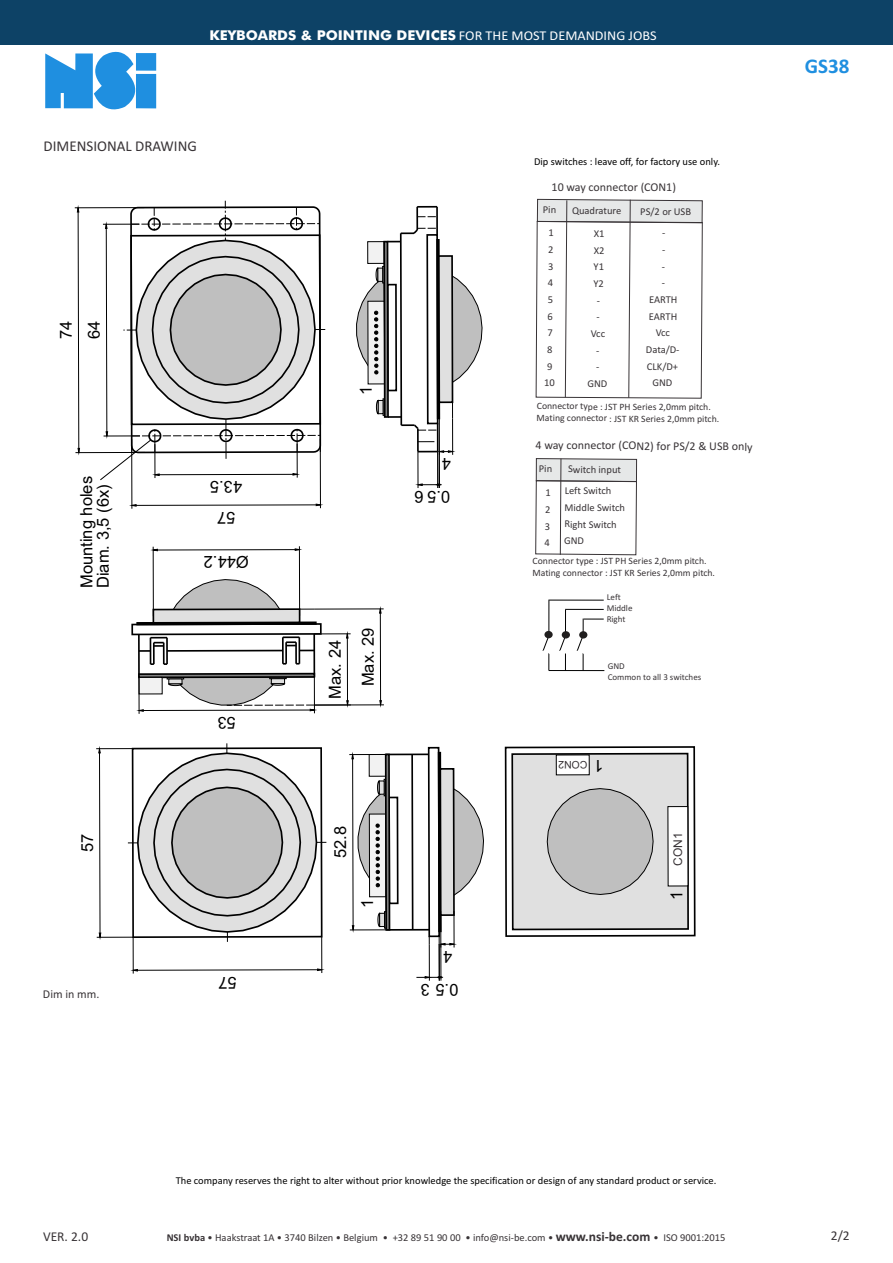
<style>
.page{position:relative;width:893px;height:1263px;background:#fff}
.page>*{position:absolute;margin:0;border:0;box-sizing:border-box;transform-origin:0 0}
.t1{font:700 21px "Calibri";color:#1f8fe0}
.t2{font:16.5px/16.5px "Arial";color:#000}
.t3{font:15px "Calibri";color:#383336}
.t4{font:700 13.5px "Futura BT";color:#fff;scale:1.05 1}
.t5{font:13.5px "Calibri";color:#383336}
.t6{font:12px "Calibri";color:#383336}
.t7{font:12px "Arial";color:#383336}
.t8{font:10.5px/16.6px "Calibri";letter-spacing:-.005em;color:#383336;text-align:center}
.t9{font:10.5px "Calibri";color:#000}
.t10{font:10.5px "Arial";color:#383336}
.t11{font:9.75px/11.9px "Calibri";letter-spacing:-.005em;color:#383336}
.t12{font:9px/10.9px "Calibri";letter-spacing:-.005em;color:#383336}
.s1{font-family:"Calibri";font-weight:400}
.s2{font-weight:700}
.s3{font-weight:700;font-size:13.5px}
</style>
<div class="page">
<svg style="left:45px;top:51px;width:102px;height:59px"></svg>
<div style="left:136px;top:53px;width:20px;height:18px;background:#1f8fe0"></div>
<div style="left:136px;top:74px;width:20px;height:34px;background:#1f8fe0"></div>
<div style="left:0;top:1px;width:893px;height:44px;background:#0d4266"></div>
<svg style="left:535px;top:458px;width:102px;height:97px"></svg>
<svg style="left:536px;top:199px;width:167px;height:199px"></svg>
<hr style="left:549px;top:600px;width:1px;height:35px;background:#000">
<hr style="left:549px;top:600px;width:55px;height:1px;background:#000">
<hr style="left:565px;top:609px;width:39px;height:1px;background:#000">
<hr style="left:549px;top:670px;width:55px;height:1px;background:#000">
<svg style="left:543px;top:637px;width:7px;height:33px"></svg>
<svg style="left:560px;top:609px;width:6px;height:61px"></svg>
<svg style="left:577px;top:619px;width:27px;height:51px"></svg>
<div style="left:544px;top:631px;width:9px;height:7px;background:#211f1f;border-radius:50%"></div>
<div style="left:562px;top:631px;width:8px;height:7px;background:#211f1f;border-radius:50%"></div>
<div style="left:579px;top:631px;width:8px;height:7px;background:#211f1f;border-radius:50%"></div>
<hr style="left:417px;top:206px;width:20px;height:2px;background:#000">
<hr style="left:97px;top:937px;width:36px;height:1px;background:#000">
<hr style="left:96px;top:748px;width:37px;height:1px;background:#000">
<svg style="left:98px;top:748px;width:3px;height:190px"></svg>
<hr style="left:133px;top:937px;width:1px;height:36px;background:#000">
<hr style="left:321px;top:937px;width:1px;height:36px;background:#000">
<svg style="left:133px;top:968px;width:192px;height:3px"></svg>
<hr style="left:350px;top:929px;width:36px;height:1px;background:#000">
<hr style="left:349px;top:754px;width:37px;height:1px;background:#000">
<hr style="left:314px;top:633px;width:37px;height:1px;background:#000">
<hr style="left:347px;top:634px;width:1px;height:71px;background:#000">
<hr style="left:314px;top:677px;width:1px;height:36px;background:#000">
<hr style="left:139px;top:677px;width:1px;height:37px;background:#000">
<hr style="left:320px;top:439px;width:1px;height:69px;background:#000">
<hr style="left:131px;top:439px;width:1px;height:70px;background:#000">
<svg style="left:129px;top:504px;width:191px;height:3px"></svg>
<hr style="left:75px;top:452px;width:70px;height:1px;background:#000">
<hr style="left:75px;top:207px;width:69px;height:1px;background:#000">
<svg style="left:77px;top:207px;width:3px;height:246px"></svg>
<hr style="left:418px;top:452px;width:1px;height:36px;background:#000">
<svg style="left:504px;top:746px;width:192px;height:191px;background:#c9c9c9"></svg>
<svg style="left:128px;top:743px;width:198px;height:199px"></svg>
<svg style="left:100px;top:201px;width:225px;height:279px"></svg>
<hr style="left:153px;top:547px;width:1px;height:69px;background:#000">
<hr style="left:299px;top:546px;width:1px;height:70px;background:#000">
<hr style="left:153px;top:549px;width:146px;height:1px;background:#000">
<hr style="left:437px;top:452px;width:1px;height:36px;background:#000">
<hr style="left:439px;top:452px;width:1px;height:36px;background:#000">
<svg style="left:415px;top:483px;width:27px;height:3px"></svg>
<hr style="left:441px;top:944px;width:1px;height:37px;background:#000">
<hr style="left:452px;top:418px;width:1px;height:37px;background:#000">
<hr style="left:440px;top:911px;width:1px;height:36px;background:#000">
<hr style="left:454px;top:911px;width:1px;height:36px;background:#000">
<svg style="left:356px;top:207px;width:127px;height:246px"></svg>
<hr style="left:439px;top:944px;width:1px;height:37px;background:#000">
<hr style="left:429px;top:944px;width:1px;height:37px;background:#000">
<svg style="left:416px;top:976px;width:27px;height:3px"></svg>
<svg style="left:351px;top:746px;width:133px;height:199px"></svg>
<hr style="left:314px;top:609px;width:70px;height:1px;background:#000">
<hr style="left:314px;top:705px;width:70px;height:1px;background:#000">
<svg style="left:379px;top:608px;width:3px;height:6px"></svg>
<hr style="left:380px;top:609px;width:1px;height:96px;background:#000">
<svg style="left:131px;top:579px;width:191px;height:133px"></svg>
<div style="left:563px;top:756px;width:19px;height:18px;background:#fff"></div>
<div style="left:671px;top:836px;width:16px;height:22px;background:#fff"></div>
<p class="t4" style="left:209px;top:30px;width:427px">KEYBOARDS &amp; POINTING DEVICES <span class="s1">FOR THE MOST DEMANDING JOBS</span></p>
<h3 class="t3" style="left:44px;top:140px;width:155px">DIMENSIONAL DRAWING</h3>
<h2 class="t2" style="left:59px;top:339px;width:20px;rotate:-90deg">74</h2>
<h2 class="t2" style="left:87px;top:339px;width:20px;rotate:-90deg">64</h2>
<h2 class="t2" style="left:80px;top:588px;width:114px;rotate:-90deg">Mount ni g ho el s<br>D ai m. 3,5 (6x)</h2>
<h2 class="t2" style="left:81px;top:852px;width:20px;rotate:-90deg">57</h2>
<p class="t6" style="left:43px;top:989px;width:58px">Dim in mm.</p>
<h2 class="t2" style="left:242px;top:494px;width:34px;rotate:180deg">5.34</h2>
<h2 class="t2" style="left:235px;top:524px;width:20px;rotate:180deg">75</h2>
<h2 class="t2" style="left:249px;top:569px;width:47px;rotate:180deg">Ø 2.44</h2>
<h2 class="t2" style="left:236px;top:729px;width:20px;rotate:180deg">35</h2>
<h2 class="t2" style="left:237px;top:989px;width:20px;rotate:180deg">75</h2>
<h2 class="t2" style="left:359px;top:395px;width:11px;rotate:-90deg">1</h2>
<h2 class="t2" style="left:451px;top:471px;width:11px;rotate:180deg">4</h2>
<h2 class="t2" style="left:450px;top:504px;width:38px;rotate:180deg">5.0 6</h2>
<h2 class="t2" style="left:328px;top:699px;width:60px;rotate:-90deg">Max. 24</h2>
<h2 class="t2" style="left:361px;top:686px;width:60px;rotate:-90deg">Max. 29</h2>
<h2 class="t2" style="left:334px;top:858px;width:34px;rotate:-90deg">52.8</h2>
<h2 class="t2" style="left:361px;top:908px;width:11px;rotate:-90deg">1</h2>
<h2 class="t2" style="left:452px;top:963px;width:11px;rotate:180deg">4</h2>
<h2 class="t2" style="left:458px;top:996px;width:40px;rotate:180deg">5.0 3</h2>
<p class="t9" style="left:534px;top:157px;width:188px">Dip switches : leave off, for factory use only.</p>
<p class="t6" style="left:552px;top:182px;width:126px">10 way connector (CON1)</p>
<p class="t8" style="left:544px;top:225px;width:12px">1<br>2<br>3<br>4<br>5<br>6<br>7<br>8<br>9<br>10</p>
<p class="t8" style="left:587px;top:226px;width:21px">X1<br>X2<br>Y1<br>Y2<br>-<br>-<br>Vcc -<br>-<br>GND</p>
<p class="t8" style="left:543px;top:202px;width:15px">Pin</p>
<p class="t8" style="left:572px;top:203px;width:51px">Quadrature</p>
<p class="t8" style="left:640px;top:201px;width:52px;line-height:21.8px">PS/2 or USB -</p>
<p class="t8" style="left:646px;top:242px;width:35px">-<br>-<br>-<br>EARTH<br>EARTH<br>Vcc<br>Data/D-<br>CLK/D+<br>GND</p>
<p class="t11" style="left:537px;top:401px;width:184px">Connector type : JST PH Series 2,0mm pitch.<br>Mating connector : JST KR Series 2,0mm pitch.</p>
<p class="t6" style="left:536px;top:439px;width:219px;rotate:1deg">4 way connector (CON2) for PS/2 &amp; USB only</p>
<p class="t8" style="left:568px;top:461px;width:54px;rotate:1deg">Switch input</p>
<p class="t8" style="left:564px;top:483px;width:62px;text-align:left">Left Switch<br>Middle Switch<br>Right Switch<br>GND</p>
<p class="t11" style="left:532px;top:556px;width:184px">Connector type : JST PH Series 2,0mm pitch.<br>Mating connector : JST KR Series 2,0mm pitch.</p>
<p class="t12" style="left:607px;top:592px;width:27px">Left<br>Middle<br>Right</p>
<p class="t12" style="left:608px;top:661px;width:95px">GND<br>Common to all 3 switches</p>
<p class="t8" style="left:539px;top:461px;width:15px">Pin</p>
<p class="t8" style="left:545px;top:485px;width:8px;text-align:justify">1<br>2<br>3<br>4</p>
<h2 class="t2" style="left:582px;top:772px;width:19px;rotate:180deg">2J</h2>
<p class="t10" style="left:587px;top:768px;width:31px;rotate:-180deg">CON2</p>
<h2 class="t2" style="left:603px;top:773px;width:11px;rotate:180deg">1</h2>
<p class="t7" style="left:673px;top:866px;width:35px;rotate:-90deg">CON1</p>
<h2 class="t2" style="left:671px;top:855px;width:19px;rotate:-90deg">J1</h2>
<h2 class="t2" style="left:670px;top:900px;width:11px;rotate:-90deg">1</h2>
<h1 class="t1" style="left:805px;top:57px;width:46px">GS38</h1>
<p class="t9" style="left:176px;top:1176px;width:542px">The company reserves the right to alter without prior knowledge the specification or design of any standard product or service.</p>
<p class="t5" style="left:43px;top:1231px;width:47px">VER. 2.0</p>
<p class="t8" style="left:167px;top:1230px;width:560px"><span class="s2">NSI bvba</span> • Haakstraat 1A • 3740 Bilzen • Belgium • +32 89 51 90 00 • info@nsi-be.com • <span class="s3">www.nsi-be.com</span> • ISO 9001:2015</p>
<p class="t5" style="left:831px;top:1229px;width:20px">2/2</p>
</div>
